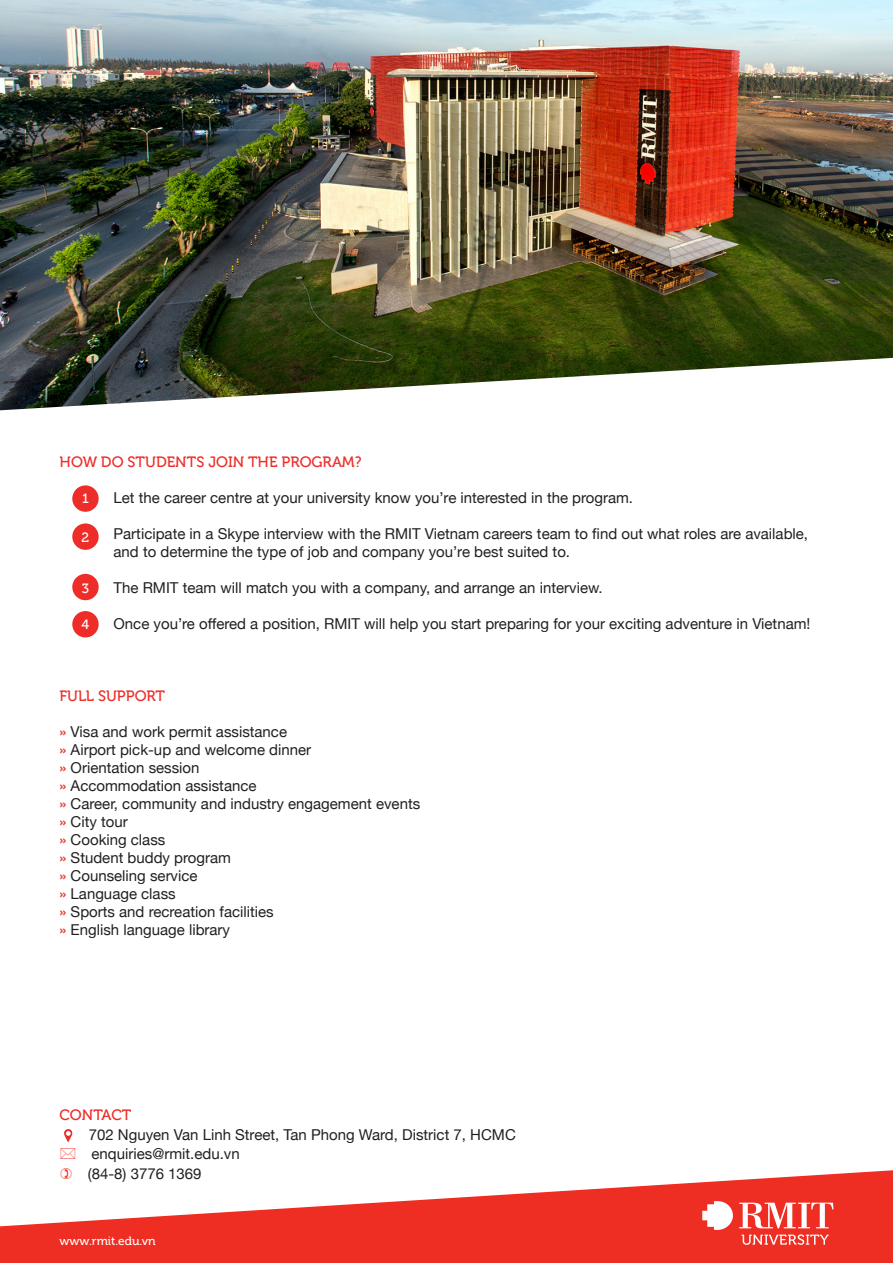
<style>
.page{position:relative;width:893px;height:1263px;background:#fff}
.page>*{position:absolute;margin:0;border:0;box-sizing:border-box;transform-origin:0 0}
.t1{font:15px/18px "Helvetica Neue";color:#231f20}
.t2{font:15px "Museo 500";color:#ee2d28}
.t3{font:13.5px "Museo 500";color:#fff}
.t4{font:12px "Museo 500";color:#fff}
.s1{font-weight:500;color:#ee2d28}
</style>
<div class="page">
<svg style="left:0;top:1170px;width:893px;height:93px;fill:#ee2e22"></svg>
<svg style="left:739px;top:1203px;width:94px;height:25px"></svg>
<svg style="left:702px;top:1201px;width:31px;height:29px"></svg>
<svg style="left:742px;top:1234px;width:87px;height:11px"></svg>
<img style="left:0;top:0;width:893px;height:410px">
<div style="left:72px;top:485px;width:27px;height:27px;background:#ee2d28;border-radius:50%"></div>
<div style="left:72px;top:523px;width:27px;height:27px;background:#ee2d28;border-radius:50%"></div>
<div style="left:72px;top:574px;width:27px;height:26px;background:#ee2d28;border-radius:50%"></div>
<div style="left:72px;top:611px;width:27px;height:26px;background:#ee2d28;border-radius:50%"></div>
<svg style="left:64px;top:1129px;width:9px;height:13px"></svg>
<svg style="left:61px;top:1170px;width:11px;height:9px"></svg>
<p class="t2" style="left:60px;top:453px;width:304px">HOW DO STUDENTS JOIN THE PROGRAM?</p>
<p class="t1" style="left:114px;top:489px;width:521px">Let the career centre at your university know you’re interested in the program.</p>
<p class="t1" style="left:114px;top:525px;width:696px">Participate in a Skype interview with the RMIT Vietnam careers team to find out what roles are available, and to determine the type of job and company you’re best suited to.</p>
<p class="t1" style="left:114px;top:579px;width:491px">The RMIT team will match you with a company, and arrange an interview.</p>
<p class="t1" style="left:114px;top:615px;width:698px">Once you’re offered a position, RMIT will help you start preparing for your exciting adventure in Vietnam!</p>
<p class="t3" style="left:82px;top:490px;width:8px">1</p>
<p class="t3" style="left:82px;top:529px;width:9px">2</p>
<p class="t3" style="left:82px;top:580px;width:9px">3</p>
<p class="t3" style="left:82px;top:616px;width:9px">4</p>
<p class="t2" style="left:60px;top:687px;width:107px">FULL SUPPORT</p>
<p class="t1" style="left:60px;top:723px;width:362px"><span class="s1">»</span> Visa and work permit assistance<br><span class="s1">»</span> Airport pick-up and welcome dinner<br><span class="s1">»</span> Orientation session<br><span class="s1">»</span> Accommodation assistance<br><span class="s1">»</span> Career, community and industry engagement events <span class="s1">»</span> City tour<br><span class="s1">»</span> Cooking class<br><span class="s1">»</span> Student buddy program<br><span class="s1">»</span> Counseling service<br><span class="s1">»</span> Language class<br><span class="s1">»</span> Sports and recreation facilities<br><span class="s1">»</span> English language library</p>
<p class="t2" style="left:60px;top:1106px;width:73px">CONTACT</p>
<p class="t1" style="left:88px;top:1125px;width:429px;line-height:19.5px">702 Nguyen Van Linh Street, Tan Phong Ward, District 7, HCMC enquiries@rmit.edu.vn<br>(84-8) 3776 1369</p>
<p class="t4" style="left:60px;top:1233px;width:98px">www.rmit.edu.vn</p>
</div>
